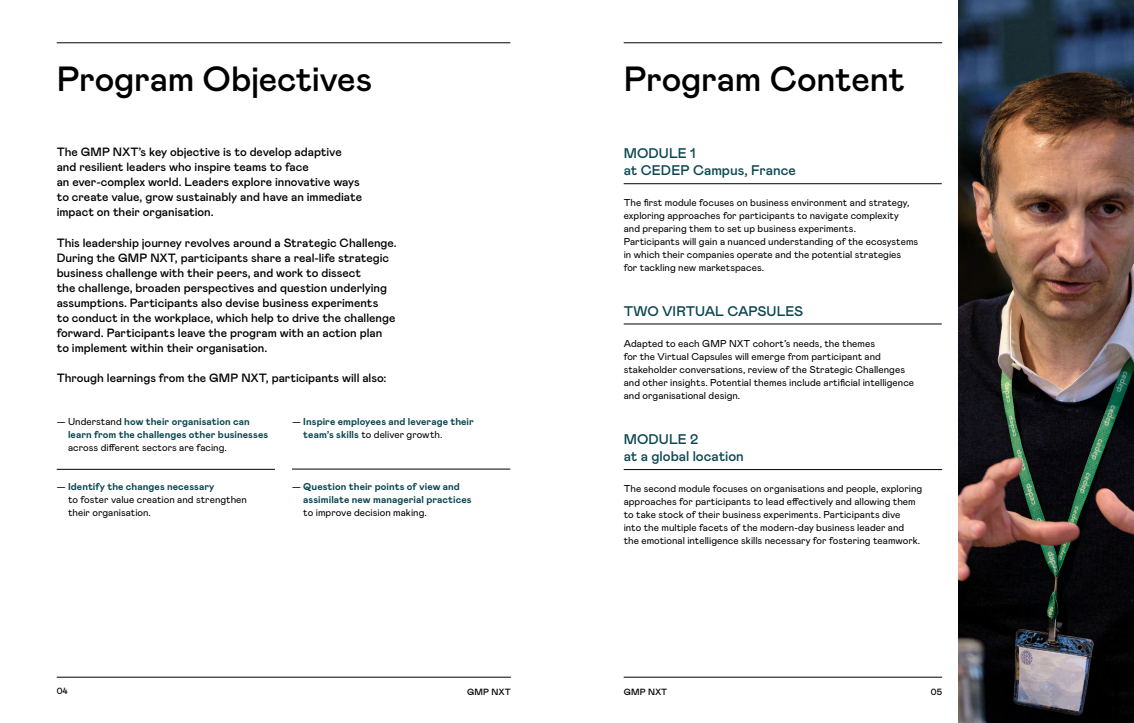
<style>
.page{position:relative;width:1134px;height:723px;background:#fff}
.page>*{position:absolute;margin:0;border:0;box-sizing:border-box;transform-origin:0 0}
.t1{font:500 35px "Mabry Pro";letter-spacing:-.01em;color:#000}
.t2{font:500 14px/17px "Mabry Pro";color:#0a4650}
.t3{font:500 12px/15px "Mabry Pro";color:#000}
.t4{font:10px/13px "Mabry Pro";letter-spacing:.005em;color:#000}
.t5{font:700 10px/13px "Mabry Pro";letter-spacing:.005em;color:#0a4650}
.t6{font:500 9px "Mabry Pro";letter-spacing:.02em;color:#000}
.s1{font-weight:400;color:#000}
.s2{font-weight:700;color:#0a4650}
</style>
<div class="page">
<img style="left:959px;top:0;width:175px;height:723px">
<hr style="left:57px;top:469px;width:218px;height:1px;background:#000">
<hr style="left:292px;top:469px;width:218px;height:1px;background:#000">
<hr style="left:624px;top:184px;width:318px;height:1px;background:#000">
<hr style="left:624px;top:324px;width:318px;height:1px;background:#000">
<hr style="left:624px;top:469px;width:318px;height:1px;background:#000">
<hr style="left:57px;top:677px;width:454px;height:1px;background:#000">
<hr style="left:57px;top:43px;width:453px;height:1px;background:#000">
<hr style="left:624px;top:677px;width:318px;height:1px;background:#000">
<hr style="left:624px;top:43px;width:318px;height:1px;background:#000">
<h1 class="t1" style="left:57px;top:54px;width:317px">Program Objectives</h1>
<p class="t3" style="left:57px;top:144px;width:307px">The GMP NXT’s key objective is to develop adaptive and resilient leaders who inspire teams to face<br>an ever-complex world. Leaders explore innovative ways to create value, grow sustainably and have an immediate impact on their organisation.</p>
<p class="t3" style="left:57px;top:234px;width:342px">This leadership journey revolves around a Strategic Challenge.<br>During the GMP NXT, participants share a real-life strategic business challenge with their peers, and work to dissect<br>the challenge, broaden perspectives and question underlying assumptions. Participants also devise business experiments<br>to conduct in the workplace, which help to drive the challenge forward. Participants leave the program with an action plan to implement within their organisation.</p>
<p class="t3" style="left:57px;top:369px;width:331px">Through learnings from the GMP NXT, participants will also:</p>
<p class="t5" style="left:68px;top:415px;width:202px;text-indent:-11px"><span class="s1">— Understand</span> how their organisation can learn from the challenges other businesses</p>
<p class="t4" style="left:68px;top:441px;width:160px">across different sectors are facing.</p>
<p class="t4" style="left:68px;top:480px;width:180px;text-indent:-11px">— <span class="s2">Identify the changes necessary<br></span>to foster value creation and strengthen their organisation.</p>
<p class="t5" style="left:303px;top:415px;width:172px;text-indent:-11px"><span class="s1">—</span> Inspire employees and leverage their team’s skills <span class="s1">to deliver growth.</span></p>
<p class="t5" style="left:303px;top:480px;width:170px;text-indent:-11px"><span class="s1">—</span> Question their points of view and assimilate new managerial practices</p>
<p class="t4" style="left:303px;top:506px;width:125px">to improve decision making.</p>
<h1 class="t1" style="left:624px;top:54px;width:283px">Program Content</h1>
<h2 class="t2" style="left:624px;top:144px;width:174px">MODULE 1<br>at CEDEP Campus, France</h2>
<p class="t4" style="left:624px;top:196px;width:296px">The first module focuses on business environment and strategy, exploring approaches for participants to navigate complexity<br>and preparing them to set up business experiments.<br>Participants will gain a nuanced understanding of the ecosystems in which their companies operate and the potential strategies<br>for tackling new marketspaces.</p>
<h2 class="t2" style="left:624px;top:302px;width:181px">TWO VIRTUAL CAPSULES</h2>
<p class="t4" style="left:624px;top:336px;width:292px">Adapted to each GMP NXT cohort’s needs, the themes<br>for the Virtual Capsules will emerge from participant and stakeholder conversations, review of the Strategic Challenges and other insights. Potential themes include artificial intelligence and organisational design.</p>
<h2 class="t2" style="left:624px;top:430px;width:122px">MODULE 2<br>at a global location</h2>
<p class="t4" style="left:624px;top:482px;width:300px">The second module focuses on organisations and people, exploring approaches for participants to lead effectively and allowing them to take stock of their business experiments. Participants dive<br>into the multiple facets of the modern-day business leader and<br>the emotional intelligence skills necessary for fostering teamwork.</p>
<p class="t6" style="left:57px;top:684px;width:13px">04</p>
<p class="t6" style="left:467px;top:685px;width:45px">GMP NXT</p>
<p class="t6" style="left:624px;top:685px;width:45px">GMP NXT</p>
<p class="t6" style="left:931px;top:685px;width:13px">05</p>
</div>
